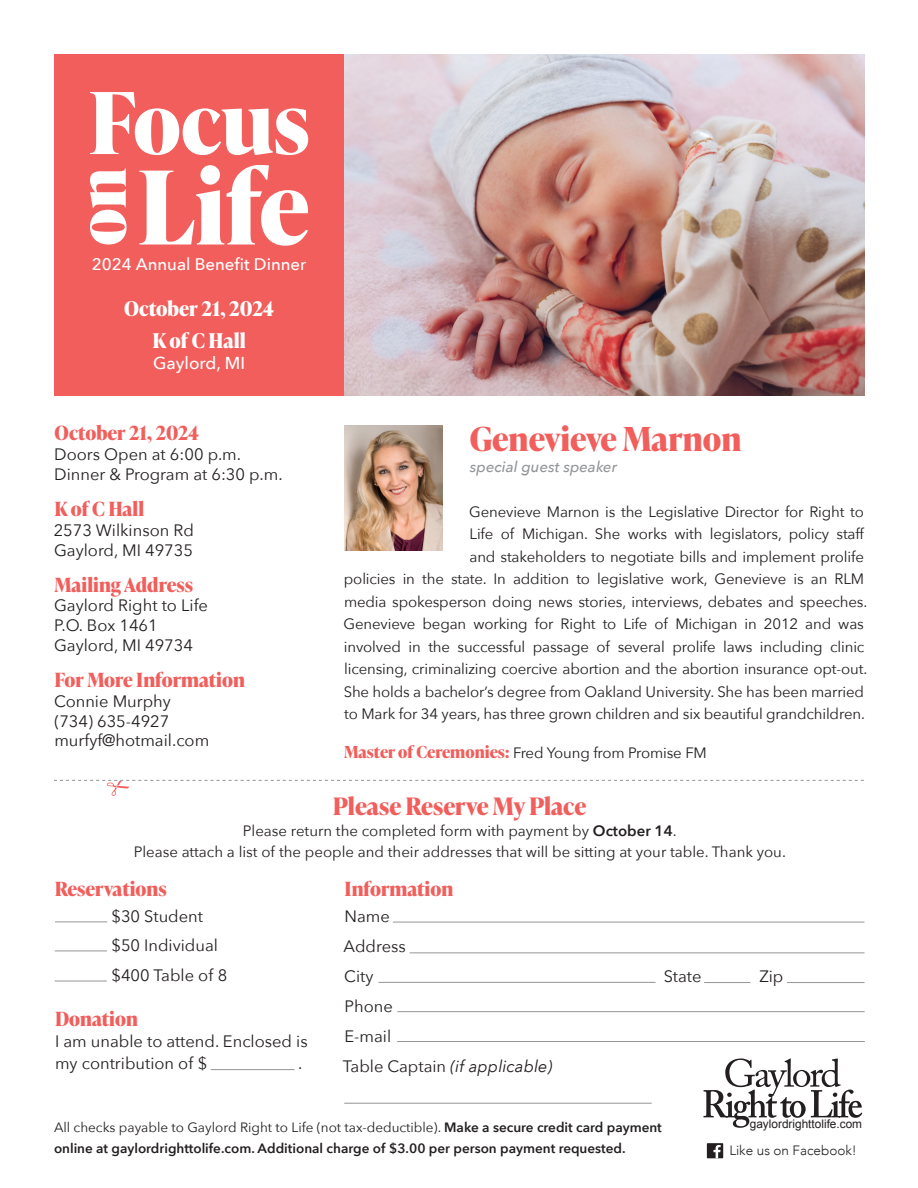
<style>
.page{position:relative;width:918px;height:1188px;background:#fff}
.page>*{position:absolute;margin:0;border:0;box-sizing:border-box;transform-origin:0 0}
.t1{font:700 33px "Ivy Presto Headline";color:#f15e5b}
.t2{font:700 24px "Ivy Presto Headline";color:#f15e5b}
.t3{font:700 20.25px "Ivy Presto Headline";color:#fff}
.t4{font:700 19.5px "Ivy Presto Headline";color:#f15e5b}
.t5{font:500 17.25px "Avenir Next";color:#fff}
.t6{font:500 16.8px "Avenir Next";color:#fff}
.t7{font:16.5px/22.5px "Avenir Next";color:#231f20}
.t8{font:italic 16.5px "Avenir Next";color:#231f20}
.t9{font:15px/22.5px "Avenir Next";letter-spacing:-.01em;color:#231f20;text-align:right}
.t10{font:italic 500 15px "Avenir Next";color:#939598}
.t11{font:600 13.5px/21px "Avenir Next";color:#231f20}
.t12{font:300 13.5px "Avenir";color:#231f20}
.t13{font:11.85px "Arial";color:#231f20}
.s1{font-family:"Ivy Presto Headline";font-weight:700;font-size:16.5px;color:#f15e5b}
.s2{font-weight:600}
.s3{font-style:normal}
.s4{font-weight:400}
</style>
<div class="page">
<div style="left:54px;top:54px;width:290px;height:342px;background:#f15e5b"></div>
<svg style="left:54px;top:780px;width:810px;height:16px"></svg>
<hr style="left:55px;top:922px;width:52px;height:1px;background:#939598">
<hr style="left:55px;top:951px;width:52px;height:1px;background:#939598">
<hr style="left:393px;top:922px;width:472px;height:1px;background:#939598">
<hr style="left:410px;top:953px;width:455px;height:1px;background:#939598">
<hr style="left:378px;top:982px;width:278px;height:1px;background:#939598">
<hr style="left:704px;top:982px;width:46px;height:1px;background:#939598">
<hr style="left:787px;top:982px;width:78px;height:1px;background:#939598">
<hr style="left:397px;top:1011px;width:468px;height:1px;background:#939598">
<hr style="left:397px;top:1041px;width:468px;height:1px;background:#939598">
<hr style="left:344px;top:1103px;width:308px;height:1px;background:#939598">
<hr style="left:211px;top:1069px;width:84px;height:1px;background:#939598">
<hr style="left:55px;top:981px;width:52px;height:1px;background:#939598">
<svg style="left:90px;top:92px;width:218px;height:63px"></svg>
<svg style="left:90px;top:168px;width:37px;height:77px"></svg>
<svg style="left:139px;top:165px;width:169px;height:81px"></svg>
<img style="left:344px;top:54px;width:521px;height:342px">
<img style="left:344px;top:425px;width:98px;height:125px">
<div style="left:707px;top:1143px;width:16px;height:15px;background:#231f20"></div>
<svg style="left:713px;top:1145px;width:8px;height:13px"></svg>
<svg style="left:703px;top:1059px;width:159px;height:69px"></svg>
<p class="t6" style="left:92px;top:250px;width:216px">2024 Annual Benefit Dinner</p>
<p class="t3" style="left:124px;top:294px;width:151px">October 21, 2024</p>
<p class="t3" style="left:152px;top:326px;width:95px">K of C Hall</p>
<p class="t5" style="left:153px;top:348px;width:93px">Gaylord, MI</p>
<p class="t4" style="left:55px;top:419px;width:146px">October 21, 2024</p>
<p class="t7" style="left:54px;top:442px;width:188px">Doors Open at 6:00 p.m.</p>
<p class="t7" style="left:54px;top:462px;width:230px">Dinner &amp; Program at 6:30 p.m.</p>
<p class="t4" style="left:54px;top:495px;width:91px">K of C Hall</p>
<p class="t7" style="left:54px;top:518px;width:142px">2573 Wilkinson Rd</p>
<p class="t7" style="left:54px;top:538px;width:140px">Gaylord, MI 49735</p>
<p class="t4" style="left:55px;top:570px;width:140px">Mailing Address</p>
<p class="t7" style="left:54px;top:594px;width:155px">Gaylord Right to Life</p>
<p class="t7" style="left:54px;top:613px;width:105px">P.O. Box 1461</p>
<p class="t7" style="left:54px;top:633px;width:140px">Gaylord, MI 49734</p>
<p class="t4" style="left:54px;top:666px;width:192px">For More Information</p>
<p class="t7" style="left:54px;top:689px;width:118px">Connie Murphy</p>
<p class="t7" style="left:54px;top:709px;width:117px">(734) 635-4927</p>
<p class="t7" style="left:54px;top:729px;width:156px">murfyf@hotmail.com</p>
<p class="t1" style="left:470px;top:415px;width:273px">Genevieve Marnon</p>
<p class="t10" style="left:470px;top:454px;width:149px">special guest speaker</p>
<p class="t9" style="left:344px;top:500px;width:525px">Genevieve Marnon is the Legislative Director for Right to<br>Life of Michigan. She works with legislators, policy staff<br>and stakeholders to negotiate bills and implement prolife<br>policies in the state. In addition to legislative work, Genevieve is an RLM media spokesperson doing news stories, interviews, debates and speeches.<br>Genevieve began working for Right to Life of Michigan in 2012 and was involved in the successful passage of several prolife laws including clinic licensing, criminalizing coercive abortion and the abortion insurance opt-out.<br>She holds a bachelor’s degree from Oakland University. She has been married to Mark for 34 years, has three grown children and six beautiful grandchildren.</p>
<p class="t9" style="left:344px;top:741px;width:364px"><span class="s1">Master of Ceremonies:</span> Fred Young from Promise FM</p>
<p class="t2" style="left:333px;top:789px;width:255px">Please Reserve My Place</p>
<p class="t9" style="left:243px;top:819px;width:435px">Please return the completed form with payment by <span class="s2">October 14</span>.</p>
<p class="t9" style="left:134px;top:840px;width:654px">Please attach a list of the people and their addresses that will be sitting at your table. Thank you.</p>
<p class="t4" style="left:55px;top:875px;width:113px">Reservations</p>
<p class="t4" style="left:345px;top:875px;width:110px">Information</p>
<p class="t7" style="left:344px;top:904px;width:47px">Name</p>
<p class="t7" style="left:343px;top:934px;width:64px">Address</p>
<p class="t7" style="left:344px;top:964px;width:31px">City</p>
<p class="t7" style="left:664px;top:964px;width:39px">State</p>
<p class="t7" style="left:759px;top:964px;width:26px">Zip</p>
<p class="t7" style="left:344px;top:994px;width:50px">Phone</p>
<p class="t7" style="left:344px;top:1024px;width:48px">E-mail</p>
<p class="t8" style="left:343px;top:1052px;width:211px"><span class="s3">Table Captain</span> (if applicable)</p>
<p class="t7" style="left:111px;top:904px;width:93px">$30 Student</p>
<p class="t7" style="left:111px;top:934px;width:108px">$50 Individual</p>
<p class="t7" style="left:111px;top:963px;width:117px">$400 Table of 8</p>
<p class="t4" style="left:55px;top:1005px;width:84px">Donation</p>
<p class="t7" style="left:55px;top:1029px;width:254px">I am unable to attend. Enclosed is my contribution of $</p>
<p class="t7" style="left:298px;top:1052px;width:6px">.</p>
<p class="t11" style="left:54px;top:1117px;width:609px"><span class="s4">All checks payable to Gaylord Right to Life (not tax-deductible).</span> Make a secure credit card payment online at gaylordrighttolife.com. Additional charge of $3.00 per person payment requested.</p>
<p class="t13" style="left:750px;top:1116px;width:114px">gaylordrighttolife.com</p>
<p class="t12" style="left:729px;top:1143px;width:129px">Like us on Facebook!</p>
</div>
